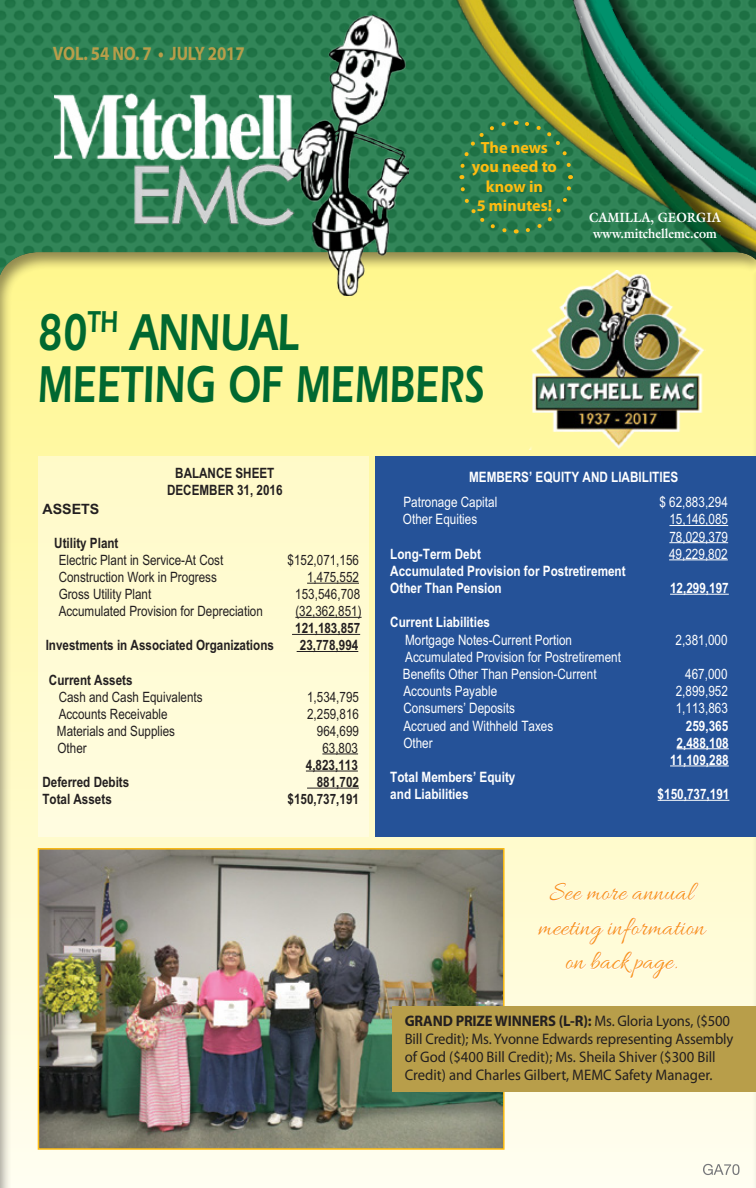
<style>
.page{position:relative;width:756px;height:1188px;background:#fff}
.page>*{position:absolute;margin:0;border:0;box-sizing:border-box;transform-origin:0 0}
.t1{font:600 53.7px/52.5px "Itc Eras";color:#006830;scale:.73 1}
.t2{font:27.75px/34.7px "Allura";color:#f8971f;text-align:center;scale:.92 1}
.t3{font:700 19.5px "Myriad Pro";letter-spacing:-.01em;color:#b89e4a;scale:.86 1}
.t4{font:700 16.2px/19.5px "Myriad Pro";color:#febc11;text-align:center}
.t5{font:15.3px/18px "Myriad Pro";color:#231f20;scale:.96 1}
.t6{font:500 14.25px/17.1px "Arial Narrow";color:#fff}
.t7{font:500 14.25px "Arial Narrow";color:#231f20}
.t8{font:700 14.25px/17.1px "Arial Narrow";color:#fff}
.t9{font:700 14.25px/17.1px "Arial Narrow";color:#231f20;text-align:center}
.t10{font:700 14.25px "Arial";color:#231f20}
.t11{font:700 13.5px/16.2px "Galliard";color:#fff;scale:.9 1}
.s1{font-weight:700}
</style>
<div class="page">
<svg style="left:0;top:0;width:441px;height:251px;background:#2a7d50"></svg>
<img style="left:441px;top:0;width:114px;height:251px">
<img style="left:555px;top:0;width:12px;height:251px">
<img style="left:567px;top:0;width:189px;height:251px">
<div style="left:0;top:251px;width:756px;height:937px;background:#231f20;opacity:.5"></div>
<svg style="left:703px;top:1164px;width:37px;height:11px"></svg>
<img style="left:54px;top:14px;width:354px;height:282px">
<img style="left:528px;top:270px;width:177px;height:180px">
<div style="left:38px;top:457px;width:331px;height:380px;background:#fffbd4"></div>
<hr style="left:307px;top:583px;width:52px;height:1px;background:#231f20">
<hr style="left:295px;top:617px;width:67px;height:1px;background:#231f20">
<hr style="left:292px;top:634px;width:68px;height:1px;background:#231f20">
<hr style="left:297px;top:651px;width:61px;height:1px;background:#231f20">
<hr style="left:322px;top:754px;width:36px;height:1px;background:#231f20">
<hr style="left:306px;top:771px;width:52px;height:1px;background:#231f20">
<hr style="left:307px;top:788px;width:52px;height:1px;background:#231f20">
<svg style="left:549px;top:882px;width:150px;height:19px"></svg>
<svg style="left:538px;top:917px;width:169px;height:28px"></svg>
<svg style="left:566px;top:951px;width:112px;height:29px"></svg>
<img style="left:41px;top:851px;width:461px;height:296px">
<div style="left:38px;top:848px;width:467px;height:302px;border:2px solid #febc11"></div>
<div style="left:393px;top:1006px;width:363px;height:86px;background:#b89e4a"></div>
<div style="left:375px;top:457px;width:381px;height:380px;background:#255298"></div>
<hr style="left:669px;top:525px;width:59px;height:1px;background:#fff">
<hr style="left:669px;top:542px;width:59px;height:1px;background:#fff">
<hr style="left:669px;top:560px;width:59px;height:1px;background:#fff">
<hr style="left:670px;top:594px;width:59px;height:1px;background:#fff">
<hr style="left:677px;top:748px;width:52px;height:1px;background:#fff">
<hr style="left:670px;top:766px;width:59px;height:1px;background:#fff">
<hr style="left:658px;top:800px;width:71px;height:1px;background:#fff">
<h3 class="t3" style="left:53px;top:41px;width:225px">VOL. 54 NO. 7 • JULY 2017</h3>
<p class="t4" style="left:472px;top:137px;width:87px">The news you need to know in<br>5 minutes!</p>
<h1 class="t1" style="left:38px;top:306px;width:614px">80<sup>TH</sup> ANNUAL<br>MEETING OF MEMBERS</h1>
<p class="t11" style="left:589px;top:209px;width:148px">CAMILLA, GEORGIA www.mitchellemc.com</p>
<p class="t9" style="left:167px;top:465px;width:117px">BALANCE SHEET<br>DECEMBER 31, 2016</p>
<p class="t10" style="left:42px;top:501px;width:58px">ASSETS</p>
<p class="t9" style="left:54px;top:535px;width:66px">Utility Plant</p>
<p class="t7" style="left:59px;top:552px;width:166px">Electric Plant in Service-At Cost</p>
<p class="t7" style="left:288px;top:552px;width:73px">$152,071,156</p>
<p class="t7" style="left:59px;top:569px;width:160px">Construction Work in Progress</p>
<p class="t7" style="left:307px;top:569px;width:53px">1,475,552</p>
<p class="t7" style="left:59px;top:586px;width:94px">Gross Utility Plant</p>
<p class="t7" style="left:295px;top:586px;width:66px">153,546,708</p>
<p class="t7" style="left:59px;top:603px;width:206px">Accumulated Provision for Depreciation</p>
<p class="t7" style="left:295px;top:603px;width:68px">(32,362,851)</p>
<p class="t9" style="left:295px;top:620px;width:66px">121,183,857</p>
<p class="t9" style="left:46px;top:637px;width:230px">Investments in Associated Organizations</p>
<p class="t9" style="left:300px;top:637px;width:60px">23,778,994</p>
<p class="t9" style="left:49px;top:671px;width:85px">Current Assets</p>
<p class="t7" style="left:59px;top:689px;width:145px">Cash and Cash Equivalents</p>
<p class="t7" style="left:307px;top:689px;width:53px">1,534,795</p>
<p class="t7" style="left:59px;top:706px;width:110px">Accounts Receivable</p>
<p class="t7" style="left:307px;top:706px;width:53px">2,259,816</p>
<p class="t7" style="left:57px;top:723px;width:120px">Materials and Supplies</p>
<p class="t7" style="left:317px;top:723px;width:44px">964,699</p>
<p class="t7" style="left:58px;top:740px;width:31px">Other</p>
<p class="t7" style="left:322px;top:740px;width:37px">63,803</p>
<p class="t9" style="left:306px;top:757px;width:53px">4,823,113</p>
<p class="t9" style="left:42px;top:774px;width:88px">Deferred Debits</p>
<p class="t9" style="left:317px;top:774px;width:44px">881,702</p>
<p class="t9" style="left:42px;top:791px;width:71px">Total Assets</p>
<p class="t9" style="left:288px;top:791px;width:73px">$150,737,191</p>
<p class="t8" style="left:469px;top:469px;width:211px">MEMBERS’ EQUITY AND LIABILITIES</p>
<p class="t6" style="left:403px;top:494px;width:95px">Patronage Capital</p>
<p class="t6" style="left:659px;top:494px;width:70px">$ 62,883,294</p>
<p class="t6" style="left:403px;top:511px;width:76px">Other Equities</p>
<p class="t6" style="left:669px;top:511px;width:60px">15,146,085<br>78,029,379</p>
<p class="t8" style="left:390px;top:546px;width:92px">Long-Term Debt</p>
<p class="t6" style="left:669px;top:545px;width:60px">49,229,802</p>
<p class="t8" style="left:390px;top:563px;width:237px">Accumulated Provision for Postretirement<br>Other Than Pension</p>
<p class="t8" style="left:670px;top:580px;width:60px">12,299,197</p>
<p class="t8" style="left:390px;top:614px;width:101px">Current Liabilities</p>
<p class="t6" style="left:405px;top:631px;width:168px">Mortgage Notes-Current Portion</p>
<p class="t6" style="left:675px;top:631px;width:54px">2,381,000</p>
<p class="t6" style="left:403px;top:648px;width:220px">Accumulated Provision for Postretirement<br>Benefits Other Than Pension-Current</p>
<p class="t6" style="left:685px;top:665px;width:44px">467,000</p>
<p class="t6" style="left:403px;top:683px;width:95px">Accounts Payable</p>
<p class="t6" style="left:676px;top:683px;width:54px">2,899,952</p>
<p class="t6" style="left:403px;top:700px;width:113px">Consumers’ Deposits</p>
<p class="t6" style="left:676px;top:700px;width:54px">1,113,863</p>
<p class="t6" style="left:403px;top:717px;width:152px">Accrued and Withheld Taxes</p>
<p class="t8" style="left:686px;top:717px;width:44px">259,365</p>
<p class="t6" style="left:403px;top:734px;width:31px">Other</p>
<p class="t8" style="left:670px;top:734px;width:60px;text-align:center">2,488,108<br>11,109,288</p>
<p class="t8" style="left:390px;top:769px;width:127px">Total Members’ Equity and Liabilities</p>
<p class="t8" style="left:658px;top:786px;width:73px">$150,737,191</p>
<h2 class="t2" style="left:538px;top:877px;width:183px">See more annual meeting information on back page.</h2>
<p class="t5" style="left:405px;top:1011px;width:344px"><span class="s1">GRAND PRIZE WINNERS (L-R):</span> Ms. Gloria Lyons, ($500<br>Bill Credit); Ms. Yvonne Edwards representing Assembly of God ($400 Bill Credit); Ms. Sheila Shiver ($300 Bill Credit) and Charles Gilbert, MEMC Safety Manager.</p>
</div>
